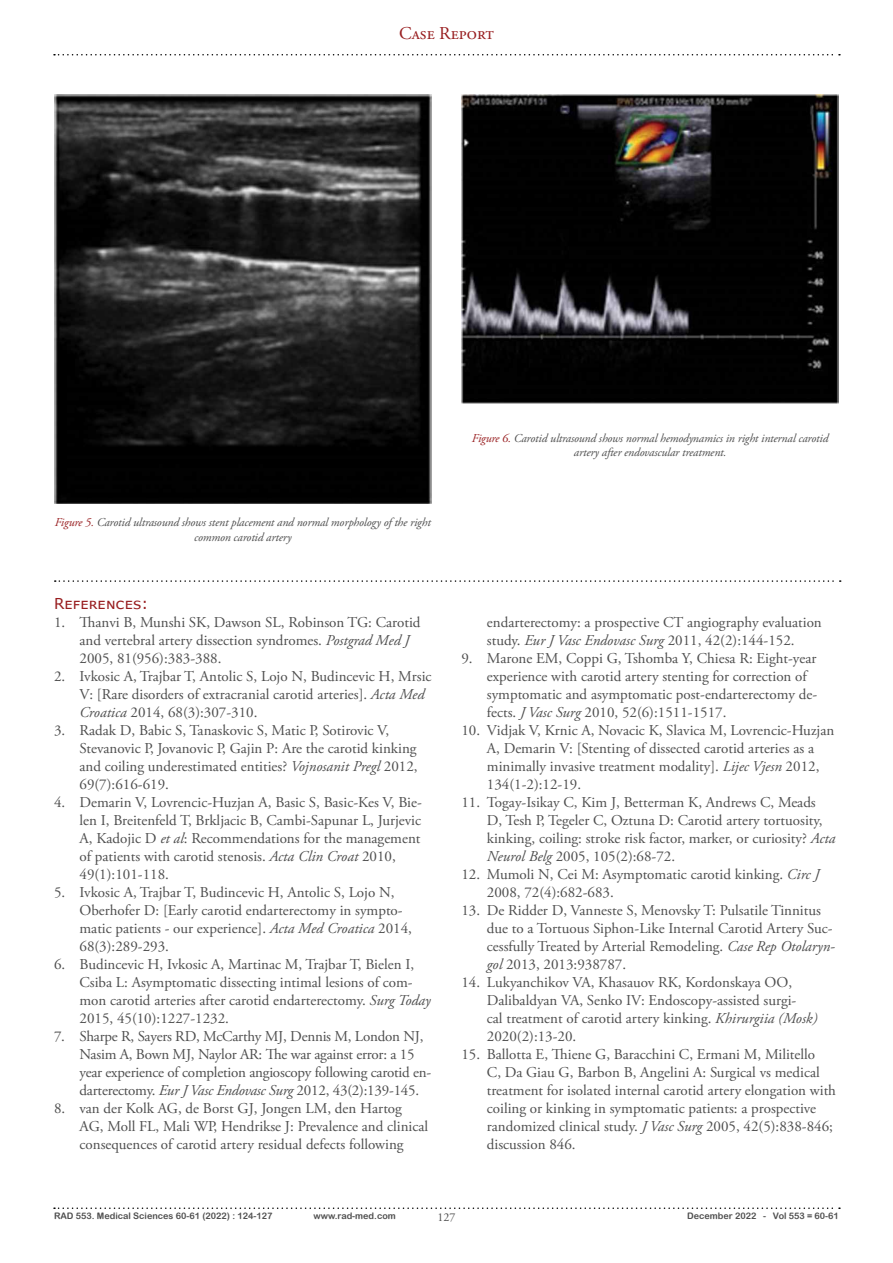
<style>
.page{position:relative;width:893px;height:1263px;background:#fff}
.page>*{position:absolute;margin:0;border:0;box-sizing:border-box;transform-origin:0 0}
.t1{font:18px "Adobe Garamond Pro";color:#981e20}
.t2{font:15px/18px "Adobe Garamond Pro";color:#4e4e4e}
.t3{font:15px "Verdana";color:#981e20}
.t4{font:italic 12px/14.4px "Adobe Garamond Pro";letter-spacing:-.01em;color:#4e4e4e;text-align:center}
.t5{font:12px "Adobe Garamond Pro";color:#4e4e4e}
.t6{font:9px "Arial Rounded MT Bold";color:#4e4e4e}
.s1{color:#981e20}
.s2{font-style:italic}
</style>
<div class="page">
<svg style="left:54px;top:54px;width:786px;height:2px"></svg>
<svg style="left:54px;top:1207px;width:786px;height:2px"></svg>
<img style="left:54px;top:95px;width:378px;height:408px">
<img style="left:461px;top:95px;width:378px;height:308px">
<svg style="left:55px;top:580px;width:786px;height:2px"></svg>
<p class="t1" style="left:399px;top:23px;width:96px">Case Report</p>
<p class="t4" style="left:55px;top:516px;width:377px"><span class="s1">Figure 5.</span> Carotid ultrasound shows stent placement and normal morphology of the right common carotid artery</p>
<p class="t3" style="left:54px;top:593px;width:96px">References:</p>
<p class="t2" style="left:80px;top:614px;width:342px;text-indent:-26px">1. Thanvi B, Munshi SK, Dawson SL, Robinson TG: Carotid and vertebral artery dissection syndromes. <span class="s2">Postgrad Med J<br></span>2005, 81(956):383-388.</p>
<p class="t2" style="left:80px;top:668px;width:354px;text-indent:-26px">2. Ivkosic A, Trajbar T, Antolic S, Lojo N, Budincevic H, Mrsic<br>V: [Rare disorders of extracranial carotid arteries]. <span class="s2">Acta Med<br>Croatica</span> 2014, 68(3):307-310.</p>
<p class="t2" style="left:80px;top:722px;width:340px;text-indent:-26px">3. Radak D, Babic S, Tanaskovic S, Matic P, Sotirovic V, Stevanovic P, Jovanovic P, Gajin P: Are the carotid kinking and coiling underestimated entities? <span class="s2">Vojnosanit Pregl</span> 2012, 69(7):616-619.</p>
<p class="t2" style="left:80px;top:794px;width:344px;text-indent:-26px">4. Demarin V, Lovrencic-Huzjan A, Basic S, Basic-Kes V, Bie&shy;len I, Breitenfeld T, Brkljacic B, Cambi-Sapunar L, Jurjevic A, Kadojic D <span class="s2">et al</span>: Recommendations for the management of patients with carotid stenosis. <span class="s2">Acta Clin Croat</span> 2010, 49(1):101-118.</p>
<p class="t2" style="left:80px;top:884px;width:334px;text-indent:-26px">5. Ivkosic A, Trajbar T, Budincevic H, Antolic S, Lojo N, Oberhofer D: [Early carotid endarterectomy in sympto&shy;matic patients - our experience]. <span class="s2">Acta Med Croatica</span> 2014, 68(3):289-293.</p>
<p class="t2" style="left:80px;top:956px;width:353px;text-indent:-26px">6. Budincevic H, Ivkosic A, Martinac M, Trajbar T, Bielen I, Csiba L: Asymptomatic dissecting intimal lesions of com&shy;mon carotid arteries after carotid endarterectomy. <span class="s2">Surg Today </span>2015, 45(10):1227-1232.</p>
<p class="t2" style="left:80px;top:1028px;width:353px;text-indent:-26px">7. Sharpe R, Sayers RD, McCarthy MJ, Dennis M, London NJ, Nasim A, Bown MJ, Naylor AR: The war against error: a 15 year experience of completion angioscopy following carotid en&shy;darterectomy. <span class="s2">Eur J Vasc Endovasc Surg</span> 2012, 43(2):139-145.</p>
<p class="t2" style="left:80px;top:1100px;width:350px;text-indent:-26px">8. van der Kolk AG, de Borst GJ, Jongen LM, den Hartog<br>AG, Moll FL, Mali WP, Hendrikse J: Prevalence and clinical consequences of carotid artery residual defects following</p>
<p class="t4" style="left:472px;top:431px;width:358px"><span class="s1">Figure 6.</span> Carotid ultrasound shows normal hemodynamics in right internal carotid artery after endovascular treatment.</p>
<p class="t2" style="left:487px;top:614px;width:336px">endarterectomy: a prospective CT angiography evaluation study. <span class="s2">Eur J Vasc Endovasc Surg</span> 2011, 42(2):144-152.</p>
<p class="t2" style="left:487px;top:650px;width:332px;text-indent:-26px">9. Marone EM, Coppi G, Tshomba Y, Chiesa R: Eight-year experience with carotid artery stenting for correction of symptomatic and asymptomatic post-endarterectomy de&shy;fects. <span class="s2">J Vasc Surg</span> 2010, 52(6):1511-1517.</p>
<p class="t2" style="left:487px;top:722px;width:349px;text-indent:-26px">10. Vidjak V, Krnic A, Novacic K, Slavica M, Lovrencic-Huzjan A, Demarin V: [Stenting of dissected carotid arteries as a minimally invasive treatment modality]. <span class="s2">Lijec Vjesn</span> 2012, 134(1-2):12-19.</p>
<p class="t2" style="left:487px;top:794px;width:350px;text-indent:-26px">11. Togay-Isikay C, Kim J, Betterman K, Andrews C, Meads<br>D, Tesh P, Tegeler C, Oztuna D: Carotid artery tortuosity, kinking, coiling: stroke risk factor, marker, or curiosity? <span class="s2">Acta Neurol Belg</span> 2005, 105(2):68-72.</p>
<p class="t2" style="left:487px;top:866px;width:334px;text-indent:-26px">12. Mumoli N, Cei M: Asymptomatic carotid kinking. <span class="s2">Circ J<br></span>2008, 72(4):682-683.</p>
<p class="t2" style="left:487px;top:902px;width:350px;text-indent:-26px">13. De Ridder D, Vanneste S, Menovsky T: Pulsatile Tinnitus due to a Tortuous Siphon-Like Internal Carotid Artery Suc&shy;cessfully Treated by Arterial Remodeling. <span class="s2">Case Rep Otolaryn&shy;gol</span> 2013, 2013:938787.</p>
<p class="t2" style="left:487px;top:974px;width:332px;text-indent:-26px">14. Lukyanchikov VA, Khasauov RK, Kordonskaya OO, Dalibaldyan VA, Senko IV: Endoscopy-assisted surgi-<br>cal treatment of carotid artery kinking. <span class="s2">Khirurgiia (Mosk)<br></span>2020(2):13-20.</p>
<p class="t2" style="left:487px;top:1046px;width:351px;text-indent:-26px">15. Ballotta E, Thiene G, Baracchini C, Ermani M, Militello<br>C, Da Giau G, Barbon B, Angelini A: Surgical vs medical treatment for isolated internal carotid artery elongation with coiling or kinking in symptomatic patients: a prospective randomized clinical study. <span class="s2">J Vasc Surg</span> 2005, 42(5):838-846; discussion 846.</p>
<p class="t6" style="left:54px;top:1210px;width:220px">RAD 553. Medical Sciences 60-61 (2022) : 124-127</p>
<p class="t6" style="left:314px;top:1210px;width:84px">www.rad-med.com</p>
<p class="t5" style="left:437px;top:1210px;width:19px">127</p>
<p class="t6" style="left:687px;top:1210px;width:153px">December 2022 - Vol 553 = 60-61</p>
</div>
